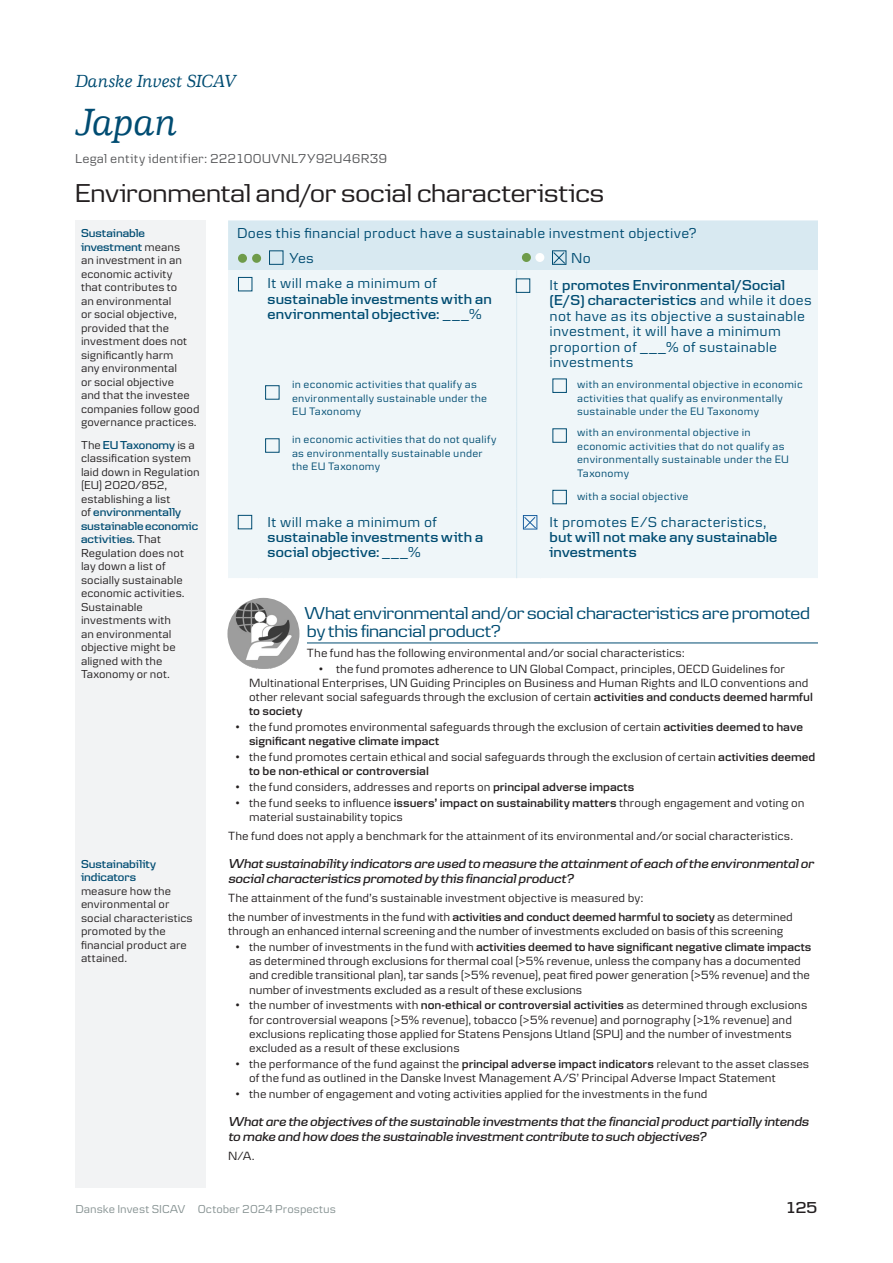
<style>
.page{position:relative;width:893px;height:1263px;background:#fff}
.page>*{position:absolute;margin:0;border:0;box-sizing:border-box;transform-origin:0 0}
.Annex__subfund_name{font:italic 500 39px "Danske Human";letter-spacing:-.005em;color:#004c72}
.Annex__Header{font:27px "Danske Headline";letter-spacing:-.005em;color:#231f20}
.Annex__Questions{font:18px/18px "Danske Headline";letter-spacing:-.015em;color:#004c72}
.Annex__vehicle_name{font:italic 500 18px "Danske Human";color:#004c72}
.t1{font:600 16.5px "Danske Headline";color:#231f20}
.Annex__Intro_table{font:15px/15.3px "Danske Textv 2";letter-spacing:.015em;color:#004c72}
.Annex__Intro_table-2{font:600 15px/15.3px "Danske Headline";letter-spacing:.015em;color:#004c72}
.Annex__Sub-Questions{font:italic 600 13.5px/15px "Danske Headline";letter-spacing:-.005em;color:#231f20}
.Annex__Sustainability_Profile_ISIN{font:13.5px "Danske Text RU";letter-spacing:.01em;color:#57585a}
.Annex__Body_Text_p3_before{font:12.3px/14.2px "Danske Textv 2";color:#231f20}
.Annex__Body_Text_terms_to_understand{font:12px/13.5px "Danske Textv 2";color:#231f20}
.t2{font:12px "Danske Textv 2";color:#869292}
.Annex__Intro_table_light{font:11.25px/13.5px "Danske Textv 2";letter-spacing:.025em;color:#004c72}
.s1{font-family:"Danske Headline";font-weight:600;color:#004c72}
.s2{font-family:"Danske Textv 2";font-weight:400}
.s3{font-family:"Danske Headline";font-weight:600}
.s4{font-weight:600}
</style>
<div class="page">
<div style="left:228px;top:270px;width:590px;height:308px;background:#eff6f9"></div>
<hr style="left:516px;top:270px;width:1px;height:103px;background:#d8e9f1">
<hr style="left:516px;top:373px;width:1px;height:48px;background:#d8e9f1">
<hr style="left:516px;top:421px;width:1px;height:62px;background:#d8e9f1">
<svg style="left:516px;top:483px;width:1px;height:26px"></svg>
<hr style="left:516px;top:509px;width:1px;height:69px;background:#d8e9f1">
<div style="left:265px;top:385px;width:14px;height:15px;border:1px solid #004c72"></div>
<div style="left:265px;top:438px;width:14px;height:15px;border:1px solid #004c72"></div>
<hr style="left:307px;top:642px;width:511px;height:1px;background:#004c72">
<div style="left:228px;top:220px;width:590px;height:50px;background:#d8e9f1"></div>
<div style="left:552px;top:250px;width:14px;height:15px;border:1px solid #004c72"></div>
<div style="left:238px;top:277px;width:14px;height:14px;border:1px solid #004c72"></div>
<div style="left:552px;top:428px;width:15px;height:15px;border:1px solid #004c72"></div>
<div style="left:552px;top:490px;width:15px;height:14px;border:1px solid #004c72"></div>
<div style="left:552px;top:379px;width:15px;height:14px;border:1px solid #004c72"></div>
<div style="left:238px;top:515px;width:14px;height:14px;border:1px solid #004c72"></div>
<svg style="left:525px;top:517px;width:10px;height:10px"></svg>
<div style="left:523px;top:515px;width:14px;height:14px;border:1px solid #175d9e"></div>
<div style="left:516px;top:278px;width:14px;height:15px;border:1px solid #004c72"></div>
<img style="left:227px;top:598px;width:72px;height:71px">
<div style="left:75px;top:220px;width:131px;height:968px;background:#f2f3f4"></div>
<p class="Annex__vehicle_name" style="left:75px;top:71px;width:163px">Danske Invest SICAV</p>
<p class="Annex__subfund_name" style="left:75px;top:100px;width:104px">Japan</p>
<p class="Annex__Sustainability_Profile_ISIN" style="left:75px;top:151px;width:314px">Legal entity identifier: 222100UVNL7Y92U46R39</p>
<p class="Annex__Header" style="left:75px;top:178px;width:531px">Environmental and/or social characteristics</p>
<p class="Annex__Body_Text_terms_to_understand" style="left:81px;top:226px;width:120px"><span class="s1">Sustainable investment</span> means<br>an investment in an economic activity<br>that contributes to<br>an environmental<br>or social objective, provided that the investment does not significantly harm<br>any environmental<br>or social objective<br>and that the investee companies follow good governance practices.</p>
<p class="Annex__Body_Text_terms_to_understand" style="left:81px;top:438px;width:120px">The <span class="s1">EU Taxonomy</span> is a classification system laid down in Regulation (EU) 2020/852, establishing a list<br>of <span class="s1">environmentally sustainable economic activities.</span> That<br>Regulation does not lay down a list of socially sustainable economic activities.<br>Sustainable investments with<br>an environmental objective might be aligned with the<br>Taxonomy or not.</p>
<p class="Annex__Body_Text_terms_to_understand" style="left:81px;top:857px;width:113px"><span class="s1">Sustainability indicators<br></span>measure how the environmental or social characteristics promoted by the financial product are attained.</p>
<p class="Annex__Intro_table" style="left:237px;top:226px;width:461px">Does this financial product have a sustainable investment objective?</p>
<p class="Annex__Intro_table" style="left:290px;top:250px;width:26px">Yes</p>
<p class="Annex__Intro_table" style="left:571px;top:250px;width:21px">No</p>
<p class="Annex__Intro_table-2" style="left:268px;top:275px;width:226px"><span class="s2">It will make a minimum of </span>sustainable investments with an environmental objective: <span class="s2">___%</span></p>
<p class="Annex__Intro_table" style="left:550px;top:277px;width:264px">It <span class="s3">promotes Environmental/Social (E/S) characteristics</span> and while it does not have as its objective a sustainable investment, it will have a minimum proportion of ___% of sustainable investments</p>
<p class="Annex__Intro_table_light" style="left:292px;top:377px;width:196px">in economic activities that qualify as environmentally sustainable under the<br>EU Taxonomy</p>
<p class="Annex__Intro_table_light" style="left:577px;top:377px;width:227px">with an environmental objective in economic activities that qualify as environmentally sustainable under the EU Taxonomy</p>
<p class="Annex__Intro_table_light" style="left:292px;top:432px;width:206px">in economic activities that do not qualify as environmentally sustainable under the EU Taxonomy</p>
<p class="Annex__Intro_table_light" style="left:577px;top:426px;width:213px">with an environmental objective in economic activities that do not qualify as environmentally sustainable under the EU<br>Taxonomy</p>
<p class="Annex__Intro_table_light" style="left:577px;top:489px;width:113px">with a social objective</p>
<p class="Annex__Intro_table-2" style="left:268px;top:514px;width:217px"><span class="s2">It will make a minimum of </span>sustainable investments with a social objective: <span class="s2">___%</span></p>
<p class="Annex__Intro_table-2" style="left:550px;top:514px;width:229px"><span class="s2">It promotes E/S characteristics, </span>but will not make any sustainable investments</p>
<p class="Annex__Questions" style="left:305px;top:603px;width:507px">What environmental and/or social characteristics are promoted by this financial product?</p>
<p class="Annex__Body_Text_p3_before" style="left:307px;top:645px;width:379px">The fund has the following environmental and/or social characteristics:</p>
<p class="Annex__Body_Text_p3_before" style="left:249px;top:661px;width:565px;text-indent:70px"><span class="s4">•</span> the fund promotes adherence to UN Global Compact, principles, OECD Guidelines for Multinational Enterprises, UN Guiding Principles on Business and Human Rights and ILO conventions and other relevant social safeguards through the exclusion of certain <span class="s4">activities and conducts deemed harmful to society</span></p>
<p class="Annex__Body_Text_p3_before" style="left:249px;top:720px;width:555px;text-indent:-14px"><span class="s4">•</span> the fund promotes environmental safeguards through the exclusion of certain <span class="s4">activities deemed to have significant negative climate impact</span></p>
<p class="Annex__Body_Text_p3_before" style="left:249px;top:750px;width:568px;text-indent:-14px"><span class="s4">•</span> the fund promotes certain ethical and social safeguards through the exclusion of certain <span class="s4">activities deemed to be non-ethical or controversial</span></p>
<p class="Annex__Body_Text_p3_before" style="left:236px;top:780px;width:400px"><span class="s4">•</span> the fund considers, addresses and reports on <span class="s4">principal adverse impacts</span></p>
<p class="Annex__Body_Text_p3_before" style="left:249px;top:795px;width:557px;text-indent:-14px"><span class="s4">•</span> the fund seeks to influence <span class="s4">issuers’ impact on sustainability matters</span> through engagement and voting on material sustainability topics</p>
<p class="Annex__Body_Text_p3_before" style="left:228px;top:828px;width:567px">The fund does not apply a benchmark for the attainment of its environmental and/or social characteristics.</p>
<p class="Annex__Sub-Questions" style="left:228px;top:856px;width:587px">What sustainability indicators are used to measure the attainment of each of the environmental or social characteristics promoted by this financial product?</p>
<p class="Annex__Body_Text_p3_before" style="left:228px;top:891px;width:417px">The attainment of the fund’s sustainable investment objective is measured by:</p>
<p class="Annex__Body_Text_p3_before" style="left:228px;top:909px;width:566px">the number of investments in the fund with <span class="s4">activities and conduct deemed harmful to society</span> as determined through an enhanced internal screening and the number of investments excluded on basis of this screening</p>
<p class="Annex__Body_Text_p3_before" style="left:249px;top:939px;width:564px;text-indent:-14px"><span class="s4">•</span> the number of investments in the fund with <span class="s4">activities deemed to have significant negative climate impacts </span>as determined through exclusions for thermal coal (&gt;5% revenue, unless the company has a documented and credible transitional plan), tar sands (&gt;5% revenue), peat fired power generation (&gt;5% revenue) and the number of investments excluded as a result of these exclusions</p>
<p class="Annex__Body_Text_p3_before" style="left:249px;top:998px;width:560px;text-indent:-14px"><span class="s4">•</span> the number of investments with <span class="s4">non-ethical or controversial activities</span> as determined through exclusions for controversial weapons (&gt;5% revenue), tobacco (&gt;5% revenue) and pornography (&gt;1% revenue) and exclusions replicating those applied for Statens Pensjons Utland (SPU) and the number of investments excluded as a result of these exclusions</p>
<p class="Annex__Body_Text_p3_before" style="left:249px;top:1056px;width:562px;text-indent:-14px"><span class="s4">•</span> the performance of the fund against the <span class="s4">principal adverse impact indicators</span> relevant to the asset classes of the fund as outlined in the Danske Invest Management A/S’ Principal Adverse Impact Statement</p>
<p class="Annex__Body_Text_p3_before" style="left:236px;top:1086px;width:473px"><span class="s4">•</span> the number of engagement and voting activities applied for the investments in the fund</p>
<p class="Annex__Sub-Questions" style="left:228px;top:1114px;width:582px">What are the objectives of the sustainable investments that the financial product partially intends to make and how does the sustainable investment contribute to such objectives?</p>
<p class="Annex__Body_Text_p3_before" style="left:228px;top:1149px;width:28px">N/A.</p>
<p class="t2" style="left:75px;top:1202px;width:262px">Danske Invest SICAV October 2024 Prospectus</p>
<h3 class="t1" style="left:786px;top:1198px;width:33px">125</h3>
</div>
